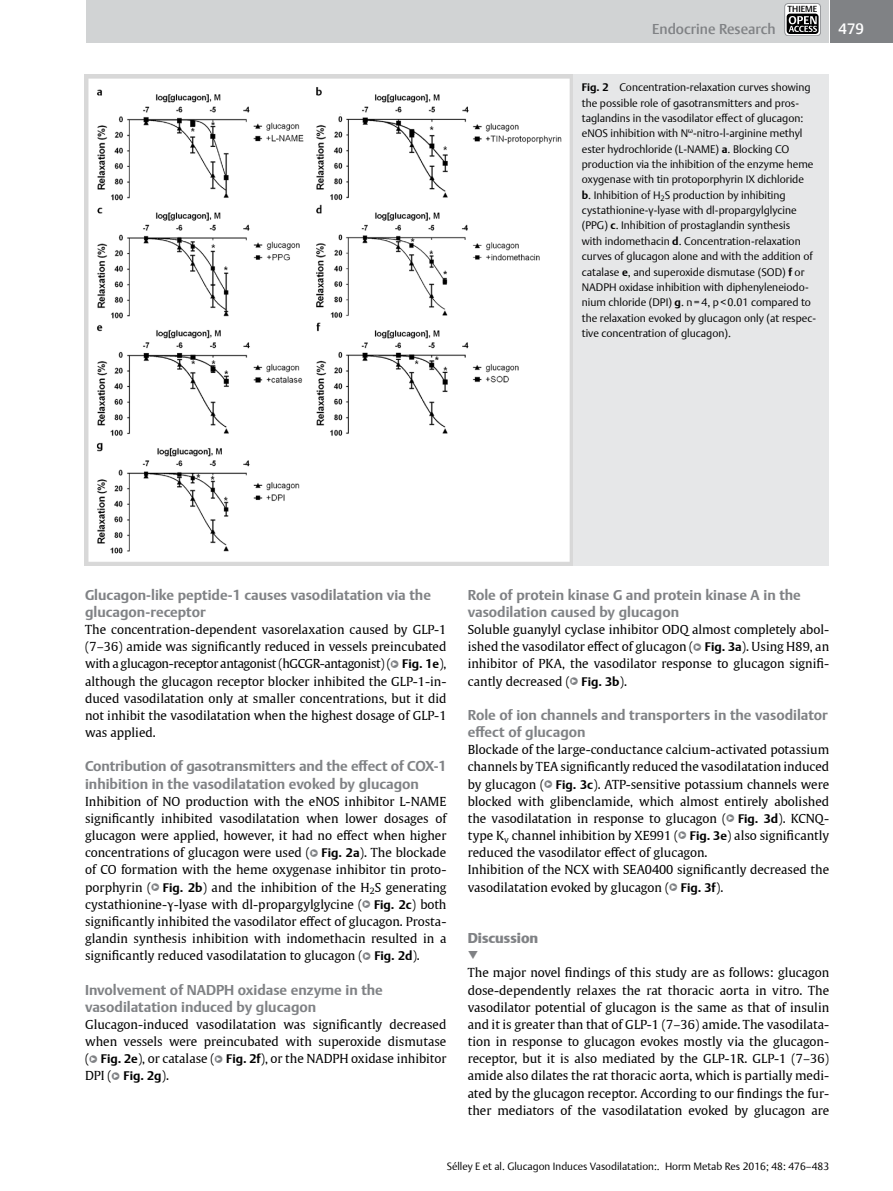
<style>
.page{position:relative;width:893px;height:1191px;background:#fff}
.page>*{position:absolute;margin:0;border:0;box-sizing:border-box;transform-origin:0 0}
.t1{font:900 17.7px "Thieme Argo 2011";color:#808285}
.t2{font:500 15px "Thieme Argo 2011";color:#fff}
.t3{font:700 14.25px/17.1px "Thieme Argo 2011";color:#808285}
.t4{font:500 14.25px "Thieme Argo 2011";color:#808285}
.t5{font:900 14.25px "Thieme Argo 2011";color:#808285}
.t6{font:12.3px/17.1px "Thieme Gulliver 2011";color:#000;text-align:justify}
.t7{font:300 10.8px/15.3px "Thieme Argo 2011";color:#000}
.t8{font:300 10.5px "Thieme Argo 2011";color:#000}
.t9{font:500 8.7px "Thieme Argo 2011";color:#000}
.s1{font-weight:700}
.s2{font-family:"Thieme Argo 2011";font-weight:300;font-size:13.8px;color:#808285}
.s3{font-family:"Thieme Argo 2011";font-weight:300;font-size:7.8px;color:#fff}
.s4{font-family:"Thieme Argo 2011";font-weight:700}
</style>
<div class="page">
<div style="left:830px;top:0;width:63px;height:43px;background:#808285"></div>
<div style="left:77px;top:0;width:752px;height:43px;background:#d1d3d4"></div>
<svg style="left:785px;top:3px;width:36px;height:33px"></svg>
<div style="left:784px;top:3px;width:37px;height:33px;border:1px solid #939598;border-radius:4px"></div>
<div style="left:787px;top:14px;width:32px;height:20px;background:#000;border-radius:3px"></div>
<svg style="left:789px;top:16px;width:28px;height:16px"></svg>
<div style="left:76px;top:0;width:9px;height:43px;background:#fff"></div>
<img style="left:84px;top:74px;width:489px;height:491px">
<div style="left:573px;top:74px;width:255px;height:491px;background:#e6e7e8"></div>
<p class="t4" style="left:652px;top:20px;width:125px">Endocrine Research</p>
<p class="t9" style="left:788px;top:4px;width:31px">THIEME</p>
<p class="t7" style="left:582px;top:80px;width:236px"><span class="s1">Fig. 2</span> Concentration-relaxation curves showing the possible role of gasotransmitters and pros&shy;taglandins in the vasodilator effect of glucagon: eNOS inhibition with N<sup>ω</sup>-nitro-l-arginine methyl ester hydrochloride (L-NAME) <span class="s1">a</span>. Blocking CO production via the inhibition of the enzyme heme oxygenase with tin protoporphyrin IX dichloride<br><span class="s1">b</span>. Inhibition of H<sub>2</sub>S production by inhibiting cystathionine-γ-lyase with dl-propargylglycine (PPG) <span class="s1">c</span>. Inhibition of prostaglandin synthesis<br>with indomethacin <span class="s1">d</span>. Concentration-relaxation curves of glucagon alone and with the addition of catalase <span class="s1">e</span>, and superoxide dismutase (SOD) <span class="s1">f</span> or NADPH oxidase inhibition with diphenyleneiodo&shy;nium chloride (DPI) <span class="s1">g</span>. n=4, p&lt;0.01 compared to the relaxation evoked by glucagon only (at respec&shy;tive concentration of glucagon).</p>
<p class="t2" style="left:838px;top:19px;width:27px">479</p>
<p class="t3" style="left:85px;top:586px;width:347px">Glucagon-like peptide-1 causes vasodilatation via the glucagon-receptor</p>
<p class="t6" style="left:85px;top:620px;width:363px">The concentration-dependent vasorelaxation caused by GLP-1 (7–36) amide was significantly reduced in vessels preincubated with a glucagon-receptor antagonist (hGCGR-antagonist) (<span class="s2">●</span><span class="s3">▶</span> <span class="s4">Fig. 1e</span>), although the glucagon receptor blocker inhibited the GLP-1-in&shy;duced vasodilatation only at smaller concentrations, but it did not inhibit the vasodilatation when the highest dosage of GLP-1 was applied.</p>
<p class="t3" style="left:85px;top:757px;width:363px">Contribution of gasotransmitters and the effect of COX-1 inhibition in the vasodilatation evoked by glucagon</p>
<p class="t6" style="left:85px;top:792px;width:363px">Inhibition of NO production with the eNOS inhibitor L-NAME significantly inhibited vasodilatation when lower dosages of glucagon were applied, however, it had no effect when higher concentrations of glucagon were used (<span class="s2">●</span><span class="s3">▶</span> <span class="s4">Fig. 2a</span>). The blockade of CO formation with the heme oxygenase inhibitor tin proto&shy;porphyrin (<span class="s2">●</span><span class="s3">▶</span> <span class="s4">Fig. 2b</span>) and the inhibition of the H<sub>2</sub>S generating cystathionine-γ-lyase with dl-propargylglycine (<span class="s2">●</span><span class="s3">▶</span> <span class="s4">Fig. 2c</span>) both significantly inhibited the vasodilator effect of glucagon. Prosta&shy;glandin synthesis inhibition with indomethacin resulted in a significantly reduced vasodilatation to glucagon (<span class="s2">●</span><span class="s3">▶</span> <span class="s4">Fig. 2d</span>).</p>
<p class="t3" style="left:85px;top:980px;width:299px">Involvement of NADPH oxidase enzyme in the vasodilatation induced by glucagon</p>
<p class="t6" style="left:85px;top:1015px;width:363px">Glucagon-induced vasodilatation was significantly decreased when vessels were preincubated with superoxide dismutase (<span class="s2">●</span><span class="s3">▶</span> <span class="s4">Fig. 2e</span>), or catalase (<span class="s2">●</span><span class="s3">▶</span> <span class="s4">Fig. 2f</span>), or the NADPH oxidase inhibitor DPI (<span class="s2">●</span><span class="s3">▶</span> <span class="s4">Fig. 2g</span>).</p>
<p class="t3" style="left:468px;top:586px;width:335px">Role of protein kinase G and protein kinase A in the vasodilation caused by glucagon</p>
<p class="t6" style="left:468px;top:620px;width:363px">Soluble guanylyl cyclase inhibitor ODQ almost completely abol&shy;ished the vasodilator effect of glucagon (<span class="s2">●</span><span class="s3">▶</span> <span class="s4">Fig. 3a</span>). Using H89, an inhibitor of PKA, the vasodilator response to glucagon signifi&shy;cantly decreased (<span class="s2">●</span><span class="s3">▶</span> <span class="s4">Fig. 3b</span>).</p>
<p class="t3" style="left:468px;top:706px;width:362px">Role of ion channels and transporters in the vasodilator effect of glucagon</p>
<p class="t6" style="left:468px;top:740px;width:363px;text-align:left">Blockade of the large-conductance calcium-activated potassium channels by TEA significantly reduced the vasodilatation induced by glucagon (<span class="s2">●</span><span class="s3">▶</span> <span class="s4">Fig. 3c</span>). ATP-sensitive potassium channels were blocked with glibenclamide, which almost entirely abolished the vasodilatation in response to glucagon (<span class="s2">●</span><span class="s3">▶</span> <span class="s4">Fig. 3d</span>). KCNQ&shy;type K<sub>v</sub> channel inhibition by XE991 (<span class="s2">●</span><span class="s3">▶</span> <span class="s4">Fig. 3e</span>) also significantly reduced the vasodilator effect of glucagon.<br>Inhibition of the NCX with SEA0400 significantly decreased the vasodilatation evoked by glucagon (<span class="s2">●</span><span class="s3">▶</span> <span class="s4">Fig. 3f</span>).</p>
<p class="t5" style="left:468px;top:928px;width:72px">Discussion</p>
<h1 class="t1" style="left:468px;top:944px;width:12px">▼</h1>
<p class="t6" style="left:468px;top:963px;width:363px">The major novel findings of this study are as follows: glucagon dose-dependently relaxes the rat thoracic aorta in vitro. The vasodilator potential of glucagon is the same as that of insulin and it is greater than that of GLP-1 (7–36) amide. The vasodilata&shy;tion in response to glucagon evokes mostly via the glucagon&shy;receptor, but it is also mediated by the GLP-1R. GLP-1 (7–36) amide also dilates the rat thoracic aorta, which is partially medi&shy;ated by the glucagon receptor. According to our findings the fur&shy;ther mediators of the vasodilatation evoked by glucagon are</p>
<p class="t8" style="left:447px;top:1159px;width:384px">Sélley E et al. Glucagon Induces Vasodilatation:. Horm Metab Res 2016; 48: 476–483</p>
</div>
